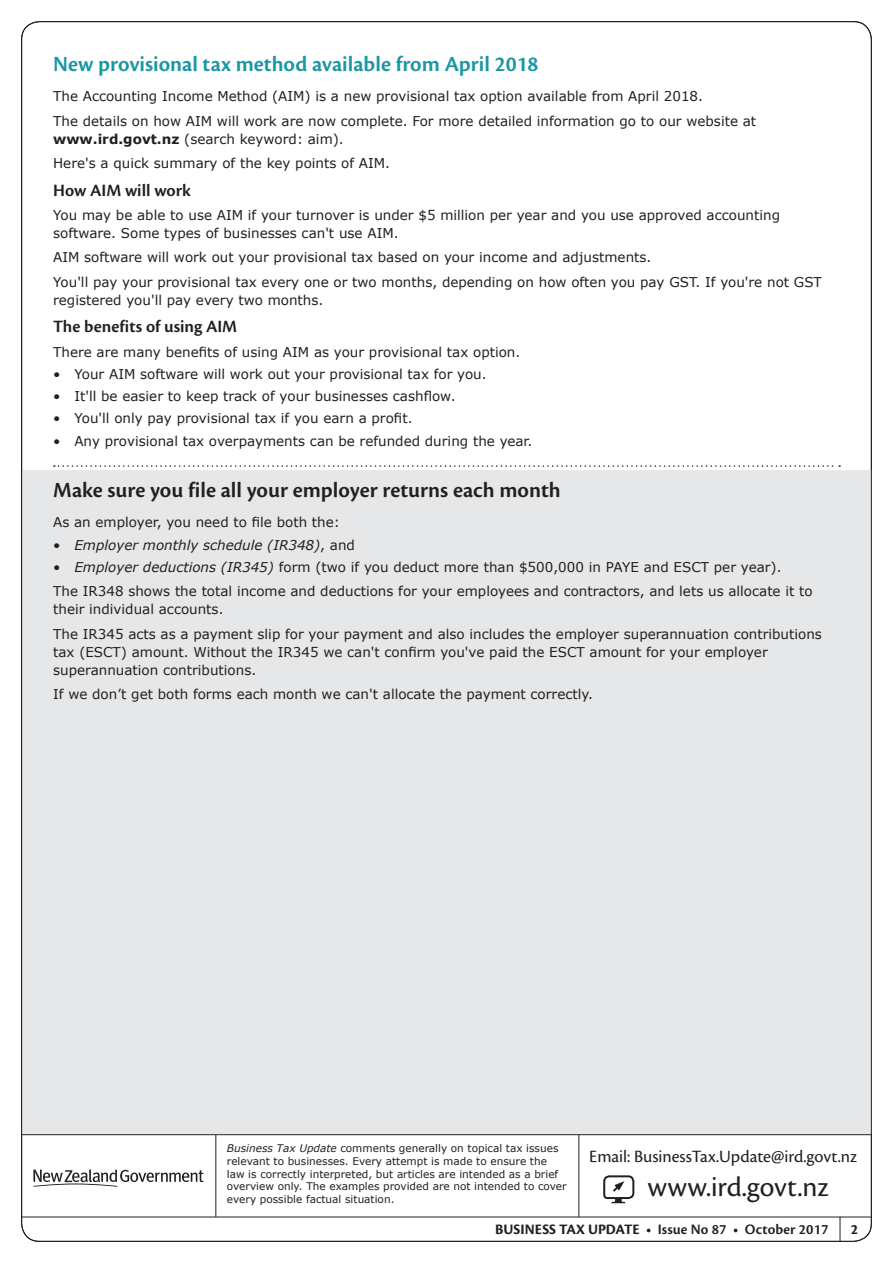
<style>
.page{position:relative;width:893px;height:1263px;background:#fff}
.page>*{position:absolute;margin:0;border:0;box-sizing:border-box;transform-origin:0 0}
.t1{font:29.25px "Cronos Pro";color:#231f20}
.t2{font:600 22.5px "Cronos Pro";color:#231f20}
.t3{font:600 22.5px "Cronos Pro";color:#1997a4}
.t4{font:18px "Cronos Pro";color:#231f20}
.t5{font:600 18px "Cronos Pro";color:#231f20}
.t6{font:600 15px "Cronos Pro";letter-spacing:.005em;color:#231f20}
.t7{font:700 15px "Cronos Pro";color:#231f20}
.t8{font:13.5px/24.5px "Verdana";color:#231f20}
.t9{font:italic 13.5px "Verdana";color:#231f20}
.t10{font:10.5px/12.6px "Verdana";color:#231f20}
.s1{font-weight:700}
.s2{font-style:normal}
.s3{font-style:italic}
</style>
<div class="page">
<hr style="left:21px;top:1134px;width:850px;height:1px;background:#231f20">
<svg style="left:603px;top:1175px;width:32px;height:28px"></svg>
<hr style="left:215px;top:1135px;width:1px;height:82px;background:#231f20">
<svg style="left:33px;top:1169px;width:170px;height:18px"></svg>
<hr style="left:578px;top:1135px;width:1px;height:82px;background:#231f20">
<div style="left:22px;top:470px;width:850px;height:664px;background:#e6e7e9"></div>
<hr style="left:21px;top:1216px;width:850px;height:1px;background:#231f20">
<svg style="left:840px;top:1217px;width:1px;height:24px"></svg>
<svg style="left:54px;top:465px;width:786px;height:2px"></svg>
<h2 class="t3" style="left:53px;top:51px;width:487px">New provisional tax method available from April 2018</h2>
<p class="t8" style="left:53px;top:84px;width:705px">The Accounting Income Method (AIM) is a new provisional tax option available from April 2018.<br>The details on how AIM will work are now complete. For more detailed information go to our website at</p>
<p class="t8" style="left:53px;top:127px;width:338px"><span class="s1">www.ird.govt.nz</span> (search keyword: aim).<br>Here's a quick summary of the key points of AIM.</p>
<h3 class="t5" style="left:53px;top:180px;width:139px">How AIM will work</h3>
<p class="t8" style="left:53px;top:206px;width:728px;line-height:18px">You may be able to use AIM if your turnover is under $5 million per year and you use approved accounting software. Some types of businesses can't use AIM.</p>
<p class="t8" style="left:53px;top:245px;width:770px">AIM software will work out your provisional tax based on your income and adjustments.<br>You'll pay your provisional tax every one or two months, depending on how often you pay GST. If you're not GST</p>
<p class="t8" style="left:53px;top:287px;width:272px">registered you'll pay every two months.</p>
<h3 class="t5" style="left:53px;top:316px;width:186px">The benefits of using AIM</h3>
<p class="t8" style="left:53px;top:339px;width:469px">There are many benefits of using AIM as your provisional tax option.</p>
<p class="t8" style="left:53px;top:361px;width:435px">• Your AIM software will work out your provisional tax for you.</p>
<p class="t8" style="left:53px;top:384px;width:404px">• It'll be easier to keep track of your businesses cashflow.</p>
<p class="t8" style="left:53px;top:406px;width:361px">• You'll only pay provisional tax if you earn a profit.</p>
<p class="t8" style="left:53px;top:428px;width:481px">• Any provisional tax overpayments can be refunded during the year.</p>
<h2 class="t2" style="left:53px;top:477px;width:509px">Make sure you file all your employer returns each month</h2>
<p class="t8" style="left:53px;top:510px;width:288px">As an employer, you need to file both the:</p>
<p class="t9" style="left:53px;top:535px;width:303px"><span class="s2">•</span> Employer monthly schedule (IR348)<span class="s2">, and</span></p>
<p class="t8" style="left:53px;top:554px;width:761px">• <span class="s3">Employer deductions (IR345)</span> form (two if you deduct more than $500,000 in PAYE and ESCT per year).<br>The IR348 shows the total income and deductions for your employees and contractors, and lets us allocate it to</p>
<p class="t8" style="left:53px;top:597px;width:770px">their individual accounts.<br>The IR345 acts as a payment slip for your payment and also includes the employer superannuation contributions</p>
<p class="t8" style="left:53px;top:642px;width:716px;line-height:18px">tax (ESCT) amount. Without the IR345 we can't confirm you've paid the ESCT amount for your employer superannuation contributions.</p>
<p class="t8" style="left:53px;top:682px;width:541px">If we don’t get both forms each month we can't allocate the payment correctly.</p>
<p class="t10" style="left:227px;top:1142px;width:341px"><span class="s3">Business Tax Update</span> comments generally on topical tax issues relevant to businesses. Every attempt is made to ensure the law is correctly interpreted, but articles are intended as a brief overview only. The examples provided are not intended to cover every possible factual situation.</p>
<h3 class="t4" style="left:589px;top:1146px;width:269px">Email: BusinessTax.Update@ird.govt.nz</h3>
<h1 class="t1" style="left:648px;top:1170px;width:183px">www.ird.govt.nz</h1>
<p class="t6" style="left:495px;top:1220px;width:335px"><span class="s1">BUSINESS TAX UPDATE</span> • Issue No 87 • October 2017</p>
<p class="t7" style="left:851px;top:1220px;width:9px">2</p>
</div>
